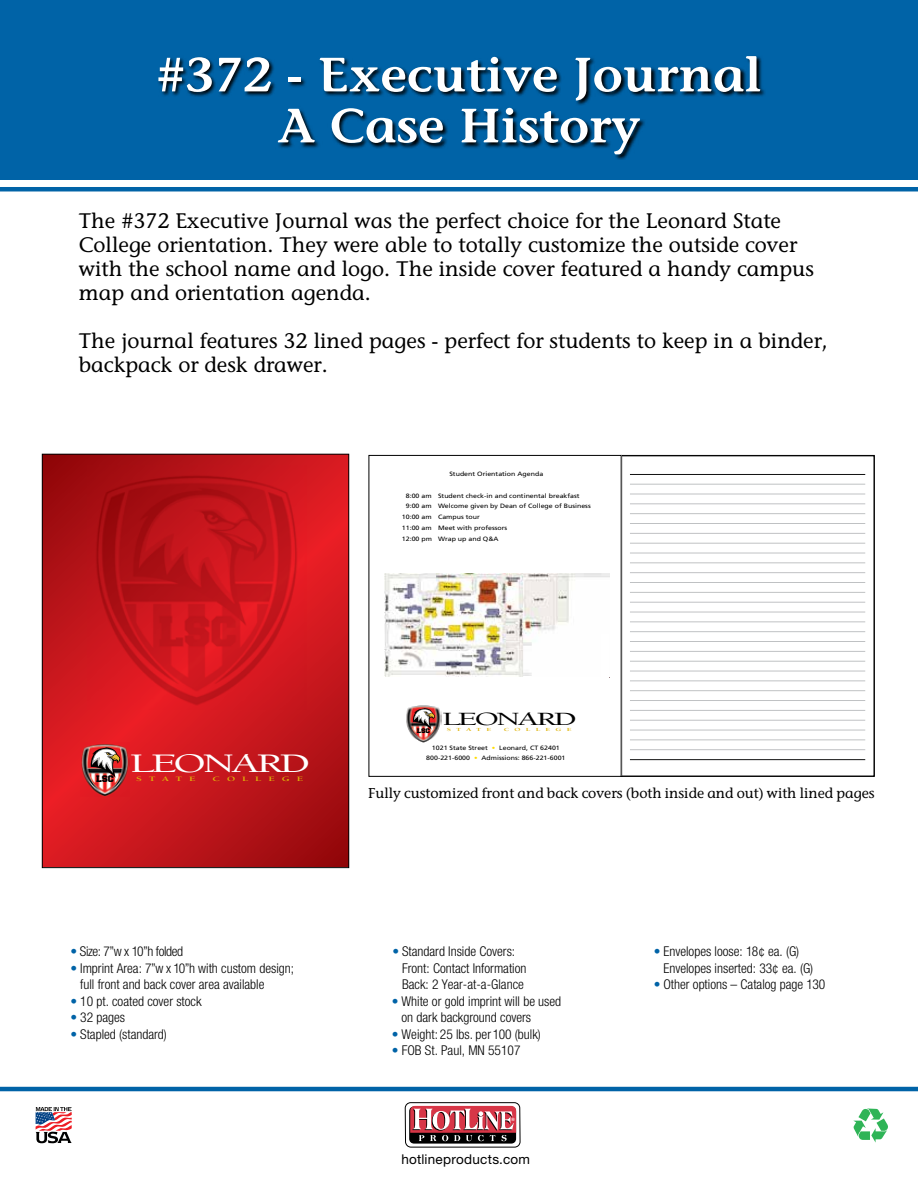
<style>
.page{position:relative;width:918px;height:1188px;background:#fff}
.page>*{position:absolute;margin:0;border:0;box-sizing:border-box;transform-origin:0 0}
.t1{font:600 48px/51px "Stone Informal";color:#fff;text-align:center;scale:1.05 1}
.t2{font:500 27.45px "Berkeley";color:#fff;scale:1.59 1}
.t3{font:21px/24px "Stone Informal";color:#000}
.t4{font:500 19.2px "Berkeley";color:#000;scale:1.69 1}
.t5{font:14.25px "Stone Informal";color:#000}
.t6{font:300 condensed 13.5px/16.5px "Helvetica Neue";color:#000}
.t7{font:300 condensed 13.5px "Helvetica Neue";letter-spacing:-.03em;color:#000}
.t8{font:13.5px "Helvetica Neue";letter-spacing:.02em;color:#000}
.t9{font:900 7.95px "College";color:#000;scale:1.06 1}
.t10{font:700 6.9px "Berkeley";color:#deb308;scale:1.59 1}
.t11{font:6.3px/10.6px "Frutiger";color:#000;text-align:center;scale:1.13 1}
.t12{font:900 5.55px "College";color:#000;scale:1.13 1}
.t13{font:700 4.8px "Berkeley";color:#deb308;scale:1.69 1}
.s1{color:#0063a7}
.s2{color:#fd0}
</style>
<div class="page">
<svg style="left:630px;top:474px;width:236px;height:287px"></svg>
<hr style="left:630px;top:474px;width:235px;height:1px;background:#000">
<hr style="left:630px;top:484px;width:235px;height:1px;background:#bcbec0">
<hr style="left:630px;top:494px;width:235px;height:1px;background:#bcbec0">
<hr style="left:630px;top:504px;width:235px;height:1px;background:#bcbec0">
<hr style="left:630px;top:513px;width:235px;height:1px;background:#bcbec0">
<hr style="left:630px;top:523px;width:235px;height:1px;background:#bcbec0">
<hr style="left:630px;top:533px;width:235px;height:1px;background:#bcbec0">
<hr style="left:630px;top:543px;width:235px;height:1px;background:#bcbec0">
<hr style="left:630px;top:553px;width:235px;height:1px;background:#bcbec0">
<hr style="left:630px;top:563px;width:235px;height:1px;background:#bcbec0">
<hr style="left:630px;top:572px;width:235px;height:1px;background:#bcbec0">
<hr style="left:630px;top:582px;width:235px;height:1px;background:#bcbec0">
<hr style="left:630px;top:592px;width:235px;height:1px;background:#bcbec0">
<hr style="left:630px;top:602px;width:235px;height:1px;background:#bcbec0">
<hr style="left:630px;top:612px;width:235px;height:1px;background:#bcbec0">
<hr style="left:630px;top:622px;width:235px;height:1px;background:#bcbec0">
<hr style="left:630px;top:631px;width:235px;height:1px;background:#bcbec0">
<hr style="left:630px;top:641px;width:235px;height:1px;background:#bcbec0">
<hr style="left:630px;top:651px;width:235px;height:1px;background:#bcbec0">
<hr style="left:630px;top:661px;width:235px;height:1px;background:#bcbec0">
<hr style="left:630px;top:671px;width:235px;height:1px;background:#bcbec0">
<hr style="left:630px;top:681px;width:235px;height:1px;background:#bcbec0">
<hr style="left:630px;top:690px;width:235px;height:1px;background:#bcbec0">
<hr style="left:630px;top:700px;width:235px;height:1px;background:#bcbec0">
<hr style="left:630px;top:710px;width:235px;height:1px;background:#bcbec0">
<hr style="left:630px;top:720px;width:235px;height:1px;background:#bcbec0">
<hr style="left:630px;top:730px;width:235px;height:1px;background:#bcbec0">
<hr style="left:630px;top:740px;width:235px;height:1px;background:#bcbec0">
<hr style="left:630px;top:749px;width:235px;height:1px;background:#bcbec0">
<hr style="left:630px;top:759px;width:235px;height:1px;background:#000">
<div style="left:621px;top:455px;width:254px;height:322px;border:1px solid #000"></div>
<img style="left:385px;top:574px;width:224px;height:103px">
<div style="left:602px;top:634px;width:7px;height:44px;background:#fff"></div>
<img style="left:406px;top:705px;width:36px;height:38px">
<svg style="left:413px;top:708px;width:22px;height:21px"></svg>
<div style="left:369px;top:455px;width:252px;height:322px;border:1px solid #000"></div>
<div style="left:0;top:0;width:918px;height:180px;background:#0063a7"></div>
<svg style="left:158px;top:56px;width:607px;height:104px"></svg>
<svg style="left:44px;top:456px;width:303px;height:410px;background:#c4161b"></svg>
<img style="left:81px;top:742px;width:48px;height:55px">
<svg style="left:91px;top:747px;width:29px;height:31px"></svg>
<img style="left:87px;top:465px;width:219px;height:245px">
<div style="left:42px;top:454px;width:307px;height:414px;border:1px solid #000"></div>
<hr style="left:0;top:187px;width:918px;height:4px;background:#0063a7">
<hr style="left:0;top:1087px;width:918px;height:4px;background:#0063a7">
<div style="left:405px;top:1103px;width:115px;height:44px;background:linear-gradient(to right,#fdf7f8,#fcf5f6);border-radius:6px"></div>
<div style="left:405px;top:1102px;width:115px;height:46px;border:1px solid #000;border-radius:6px"></div>
<div style="left:409px;top:1106px;width:107px;height:38px;background:#000;border-radius:5px"></div>
<svg style="left:410px;top:1106px;width:106px;height:35px"></svg>
<svg style="left:853px;top:1108px;width:35px;height:35px"></svg>
<svg style="left:36px;top:1107px;width:36px;height:36px"></svg>
<h1 class="t1" style="left:156px;top:49px;width:578px">#372 - Executive Journal<br>A Case History</h1>
<p class="t3" style="left:79px;top:209px;width:737px">The #372 Executive Journal was the perfect choice for the Leonard State College orientation. They were able to totally customize the outside cover with the school name and logo. The inside cover featured a handy campus map and orientation agenda.</p>
<h3 class="t3" style="left:79px;top:329px;width:751px">The journal features 32 lined pages - perfect for students to keep in a binder, backpack or desk drawer.</h3>
<p class="t11" style="left:449px;top:469px;width:85px">Student Orientation Agenda</p>
<p class="t11" style="left:406px;top:490px;width:155px">8:00 am Student check-in and continental breakfast</p>
<p class="t11" style="left:406px;top:501px;width:165px">9:00 am Welcome given by Dean of College of Business</p>
<p class="t11" style="left:402px;top:512px;width:71px">10:00 am Campus tour</p>
<p class="t11" style="left:402px;top:522px;width:95px">11:00 am Meet with professors</p>
<p class="t11" style="left:402px;top:533px;width:87px">12:00 pm Wrap up and Q&amp;A</p>
<p class="t9" style="left:96px;top:776px;width:18px">LSC</p>
<h2 class="t2" style="left:130px;top:749px;width:115px">LEONARD</h2>
<p class="t10" style="left:136px;top:775px;width:14px">S T</p>
<p class="t10" style="left:162px;top:775px;width:6px">A</p>
<p class="t10" style="left:176px;top:775px;width:14px">T E</p>
<p class="t10" style="left:213px;top:775px;width:16px">C O</p>
<p class="t10" style="left:242px;top:775px;width:14px">L L</p>
<p class="t10" style="left:269px;top:775px;width:6px">E</p>
<p class="t10" style="left:282px;top:775px;width:15px">G E</p>
<p class="t7" style="left:70px;top:944px;width:114px"><span class="s1">•</span> Size: 7”w x 10”h folded</p>
<p class="t6" style="left:80px;top:959px;width:215px;text-indent:-10px"><span class="s1">•</span> Imprint Area: 7”w x 10”h with custom design; full front and back cover area available</p>
<p class="t6" style="left:70px;top:992px;width:133px"><span class="s1">•</span> 10 pt. coated cover stock</p>
<p class="t6" style="left:70px;top:1009px;width:56px"><span class="s1">•</span> 32 pages</p>
<p class="t6" style="left:70px;top:1025px;width:98px"><span class="s1">•</span> Stapled (standard)</p>
<p class="t12" style="left:417px;top:728px;width:13px">LSC</p>
<h3 class="t4" style="left:442px;top:709px;width:81px">LEONARD</h3>
<p class="t13" style="left:447px;top:727px;width:10px">S T</p>
<p class="t13" style="left:466px;top:727px;width:5px">A</p>
<p class="t13" style="left:476px;top:727px;width:10px">T E</p>
<p class="t13" style="left:504px;top:727px;width:12px">C O</p>
<p class="t13" style="left:526px;top:727px;width:10px">L L</p>
<p class="t13" style="left:546px;top:727px;width:4px">E</p>
<p class="t13" style="left:556px;top:727px;width:11px">G E</p>
<p class="t11" style="left:426px;top:742px;width:125px">1021 State Street <span class="s2">•</span> Leonard, CT 62401<br>800-221-6000 <span class="s2">•</span> Admissions: 866-221-6001</p>
<p class="t5" style="left:368px;top:784px;width:508px">Fully customized front and back covers (both inside and out) with lined pages</p>
<p class="t6" style="left:402px;top:943px;width:126px;text-indent:-10px"><span class="s1">•</span> Standard Inside Covers:<br>Front: Contact Information<br>Back: 2 Year-at-a-Glance</p>
<p class="t6" style="left:402px;top:992px;width:161px;text-indent:-10px"><span class="s1">•</span> White or gold imprint will be used on dark background covers</p>
<p class="t6" style="left:392px;top:1025px;width:151px"><span class="s1">•</span> Weight: 25 lbs. per 100 (bulk)</p>
<p class="t6" style="left:392px;top:1042px;width:130px"><span class="s1">•</span> FOB St. Paul, MN 55107</p>
<p class="t8" style="left:401px;top:1151px;width:130px">hotlineproducts.com</p>
<p class="t6" style="left:663px;top:943px;width:151px;text-indent:-10px"><span class="s1">•</span> Envelopes loose: 18¢ ea. (G)<br>Envelopes inserted: 33¢ ea. (G)</p>
<p class="t6" style="left:654px;top:976px;width:173px"><span class="s1">•</span> Other options – Catalog page 130</p>
</div>
